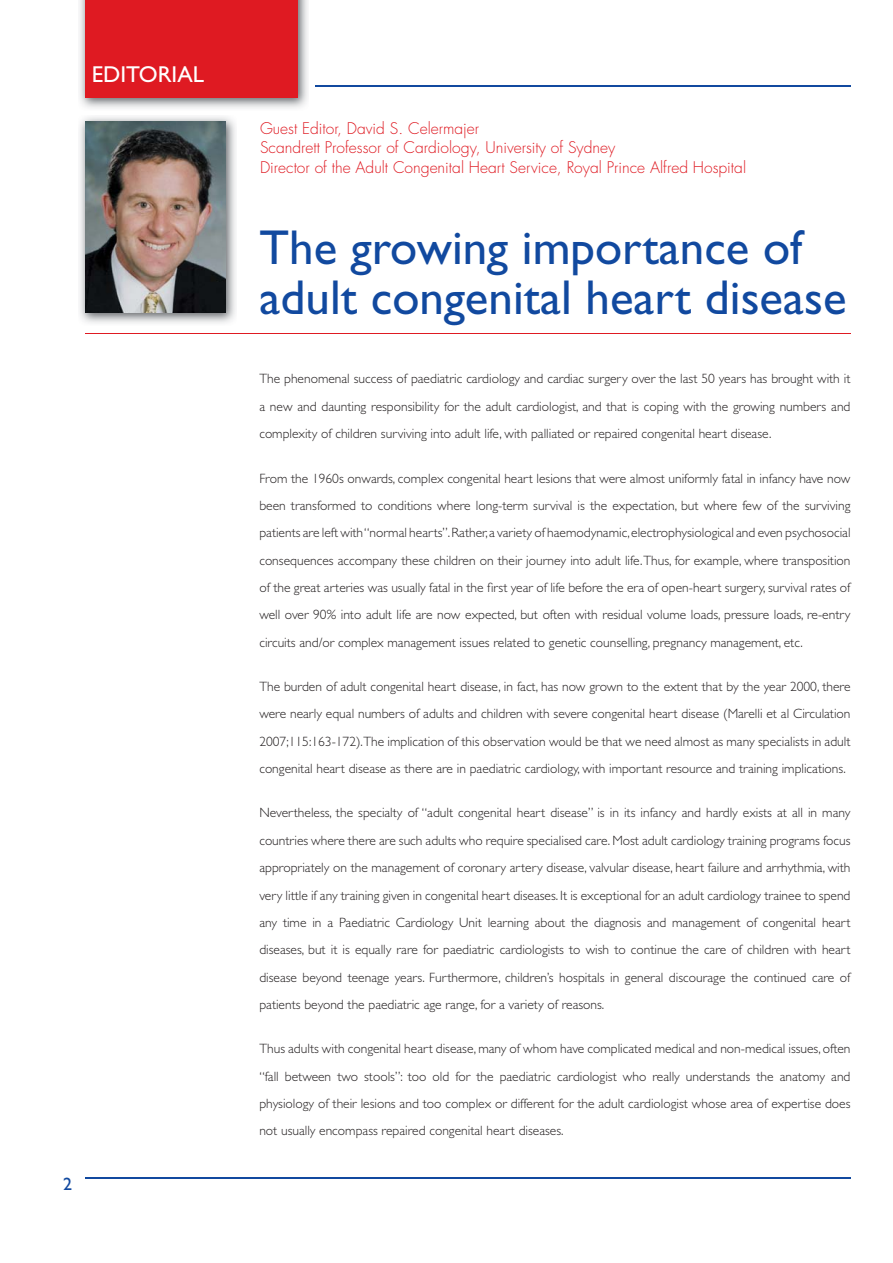
<style>
.page{position:relative;width:893px;height:1263px;background:#fff}
.page>*{position:absolute;margin:0;border:0;box-sizing:border-box;transform-origin:0 0}
.t1{font:49.05px/50.6px "Gill Sans Std";color:#11499f}
.t2{font:23.1px "Gill Sans Std";color:#fff}
.t3{font:18px "Gill Sans Std";color:#11499f}
.t4{font:300 15.6px/19.5px "Futura Std";color:#df1a22}
.t5{font:300 13.5px/27.3px "Gill Sans Std";color:#231f20;text-align:justify}
</style>
<div class="page">
<img style="left:80px;top:0;width:228px;height:109px">
<div style="left:85px;top:0;width:213px;height:98px;background:#df1a22"></div>
<img style="left:80px;top:117px;width:156px;height:207px">
<img style="left:85px;top:122px;width:140px;height:191px">
<hr style="left:85px;top:333px;width:765px;height:1px;background:#df1a22">
<hr style="left:315px;top:85px;width:535px;height:1px;background:#11499f">
<hr style="left:85px;top:1177px;width:765px;height:1px;background:#11499f">
<h2 class="t2" style="left:92px;top:65px;width:114px">EDITORIAL</h2>
<h3 class="t3" style="left:63px;top:1177px;width:10px">2</h3>
<p class="t4" style="left:260px;top:119px;width:487px">Guest Editor, David S. Celermajer<br>Scandrett Professor of Cardiology, University of Sydney<br>Director of the Adult Congenital Heart Service, Royal Prince Alfred Hospital</p>
<h1 class="t1" style="left:260px;top:226px;width:588px">The growing importance of adult congenital heart disease</h1>
<p class="t5" style="left:259px;top:367px;width:593px">The phenomenal success of paediatric cardiology and cardiac surgery over the last 50 years has brought with it a new and daunting responsibility for the adult cardiologist, and that is coping with the growing numbers and complexity of children surviving into adult life, with palliated or repaired congenital heart disease.</p>
<p class="t5" style="left:259px;top:466px;width:593px">From the 1960s onwards, complex congenital heart lesions that were almost uniformly fatal in infancy have now been transformed to conditions where long-term survival is the expectation, but where few of the surviving patients are left with “normal hearts”. Rather, a variety of haemodynamic, electrophysiological and even psychosocial consequences accompany these children on their journey into adult life. Thus, for example, where transposition of the great arteries was usually fatal in the first year of life before the era of open-heart surgery, survival rates of well over 90% into adult life are now expected, but often with residual volume loads, pressure loads, re-entry circuits and/or complex management issues related to genetic counselling, pregnancy management, etc.</p>
<p class="t5" style="left:259px;top:674px;width:593px">The burden of adult congenital heart disease, in fact, has now grown to the extent that by the year 2000, there were nearly equal numbers of adults and children with severe congenital heart disease (Marelli et al Circulation 2007;115:163-172).The implication of this observation would be that we need almost as many specialists in adult congenital heart disease as there are in paediatric cardiology, with important resource and training implications.</p>
<p class="t5" style="left:259px;top:801px;width:593px">Nevertheless, the specialty of “adult congenital heart disease” is in its infancy and hardly exists at all in many countries where there are such adults who require specialised care. Most adult cardiology training programs focus appropriately on the management of coronary artery disease, valvular disease, heart failure and arrhythmia, with very little if any training given in congenital heart diseases. It is exceptional for an adult cardiology trainee to spend any time in a Paediatric Cardiology Unit learning about the diagnosis and management of congenital heart diseases, but it is equally rare for paediatric cardiologists to wish to continue the care of children with heart disease beyond teenage years. Furthermore, children’s hospitals in general discourage the continued care of patients beyond the paediatric age range, for a variety of reasons.</p>
<p class="t5" style="left:259px;top:1036px;width:593px">Thus adults with congenital heart disease, many of whom have complicated medical and non-medical issues, often “fall between two stools”: too old for the paediatric cardiologist who really understands the anatomy and physiology of their lesions and too complex or different for the adult cardiologist whose area of expertise does not usually encompass repaired congenital heart diseases.</p>
</div>
